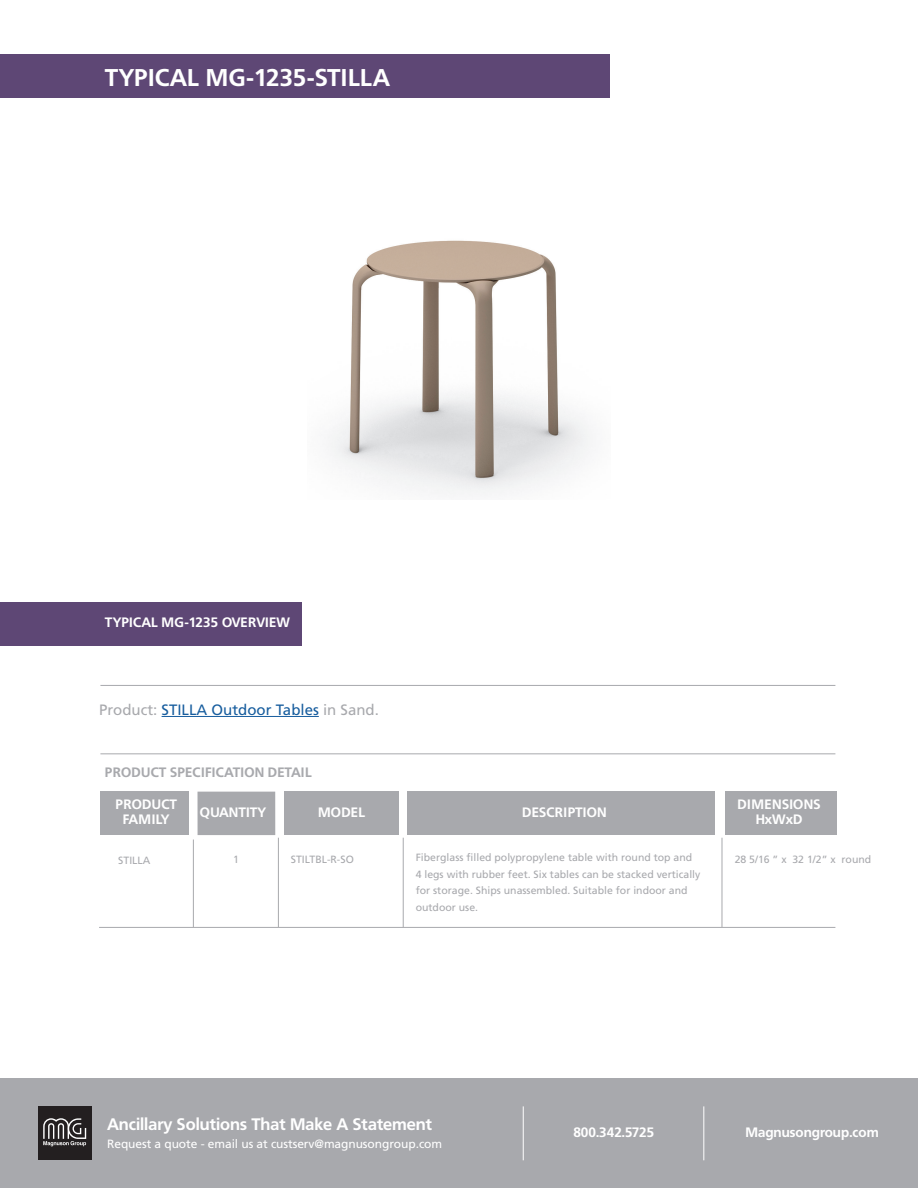
<style>
.page{position:relative;width:918px;height:1188px;background:#fff}
.page>*{position:absolute;margin:0;border:0;box-sizing:border-box;transform-origin:0 0}
.t1{font:700 24px "Frutiger BQ";color:#fff}
.t2{font:700 16.5px "Frutiger BQ";color:#fff}
.t3{font:15px "Frutiger";color:#175d9e}
.t4{font:700 13.5px "Frutiger BQ";color:#fff}
.t5{font:700 13.5px/15px "Frutiger BQ";letter-spacing:.02em;color:#fff;text-align:center}
.t6{font:700 13.5px "Frutiger BQ";letter-spacing:.02em;color:#a8a9ad}
.t7{font:12px "Frutiger";letter-spacing:-.005em;color:#fff}
.t8{font:10.5px/16.5px "Frutiger";color:#a8a9ad}
.s1{color:#a8a9ad}
</style>
<div class="page">
<div style="left:0;top:54px;width:609px;height:43px;background:#5e4775"></div>
<div style="left:0;top:1079px;width:918px;height:109px;background:#a8a9ad"></div>
<div style="left:38px;top:1106px;width:54px;height:54px;background:#231f20"></div>
<svg style="left:43px;top:1118px;width:43px;height:28px"></svg>
<hr style="left:523px;top:1106px;width:1px;height:54px;background:#fff">
<hr style="left:703px;top:1106px;width:1px;height:54px;background:#fff">
<div style="left:0;top:602px;width:301px;height:43px;background:#5e4775"></div>
<div style="left:100px;top:792px;width:89px;height:43px;background:#a8a9ad"></div>
<div style="left:285px;top:792px;width:114px;height:43px;background:#a8a9ad"></div>
<div style="left:407px;top:792px;width:308px;height:43px;background:#a8a9ad"></div>
<div style="left:725px;top:792px;width:112px;height:43px;background:#a8a9ad"></div>
<div style="left:198px;top:792px;width:77px;height:43px;background:#a8a9ad"></div>
<hr style="left:162px;top:716px;width:157px;height:1px;background:#175d9e">
<hr style="left:100px;top:753px;width:735px;height:1px;background:#a8a9ad">
<hr style="left:100px;top:685px;width:735px;height:1px;background:#a8a9ad">
<hr style="left:193px;top:840px;width:1px;height:87px;background:#a8a9ad">
<hr style="left:278px;top:838px;width:1px;height:89px;background:#a8a9ad">
<hr style="left:722px;top:838px;width:1px;height:89px;background:#a8a9ad">
<hr style="left:99px;top:927px;width:736px;height:1px;background:#a8a9ad">
<hr style="left:403px;top:838px;width:1px;height:89px;background:#a8a9ad">
<img style="left:328px;top:240px;width:263px;height:255px">
<p class="t1" style="left:105px;top:63px;width:287px">TYPICAL MG-1235-STILLA</p>
<p class="t4" style="left:105px;top:614px;width:187px">TYPICAL MG-1235 OVERVIEW</p>
<p class="t3" style="left:99px;top:701px;width:281px"><span class="s1">Product:</span> STILLA Outdoor Tables <span class="s1">in Sand.</span></p>
<p class="t6" style="left:105px;top:764px;width:209px">PRODUCT SPECIFICATION DETAIL</p>
<p class="t5" style="left:116px;top:797px;width:63px">PRODUCT<br>FAMILY</p>
<p class="t4" style="left:200px;top:804px;width:68px">QUANTITY</p>
<p class="t4" style="left:318px;top:804px;width:49px">MODEL</p>
<p class="t5" style="left:522px;top:805px;width:86px">DESCRIPTION</p>
<p class="t8" style="left:118px;top:852px;width:34px">STILLA</p>
<p class="t8" style="left:233px;top:851px;width:7px">1</p>
<p class="t8" style="left:291px;top:851px;width:65px">STILTBL-R-SO</p>
<p class="t8" style="left:416px;top:849px;width:286px">Fiberglass filled polypropylene table with round top and 4 legs with rubber feet. Six tables can be stacked vertically for storage. Ships unassembled. Suitable for indoor and outdoor use.</p>
<p class="t5" style="left:738px;top:797px;width:85px">DIMENSIONS</p>
<p class="t4" style="left:756px;top:811px;width:48px">HxWxD</p>
<p class="t8" style="left:735px;top:851px;width:138px">28 5/16 ” x 32 1/2” x round</p>
<p class="t2" style="left:107px;top:1114px;width:326px">Ancillary Solutions That Make A Statement</p>
<p class="t4" style="left:573px;top:1125px;width:82px">800.342.5725</p>
<p class="t4" style="left:745px;top:1125px;width:135px">Magnusongroup.com</p>
<p class="t7" style="left:107px;top:1137px;width:337px">Request a quote - email us at custserv@magnusongroup.com</p>
</div>
